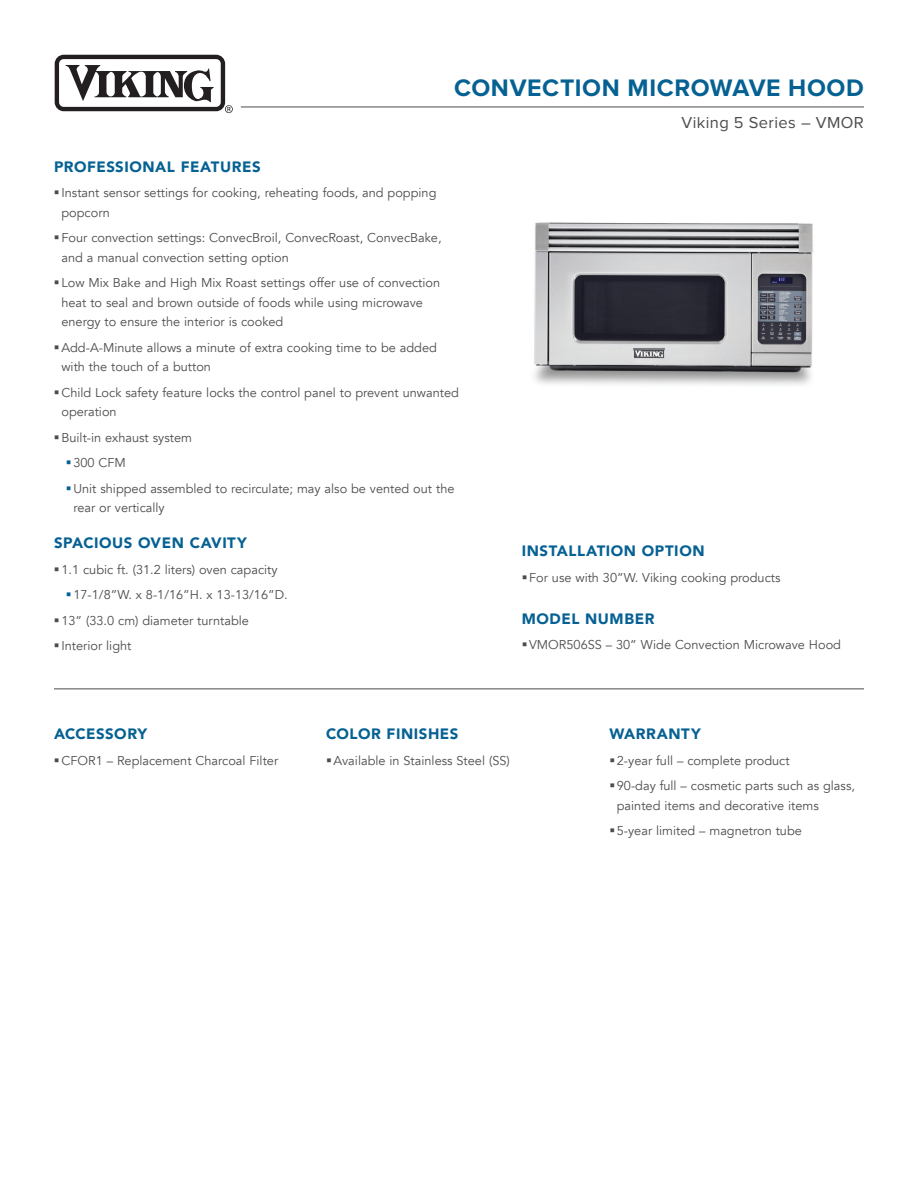
<style>
.page{position:relative;width:918px;height:1188px;background:#fff}
.page>*{position:absolute;margin:0;border:0;box-sizing:border-box;transform-origin:0 0}
.t1{font:700 24.75px "Proxima Nova";letter-spacing:.025em;color:#066193}
.t2{font:16.5px "Proxima Nova";letter-spacing:.025em;color:#4b4c4d}
.t3{font:900 15px "Avenir";letter-spacing:.035em;color:#066193}
.t4{font:12.75px/19.5px "Avenir";color:#4b4c4d}
.s1{color:#066193}
</style>
<div class="page">
<hr style="left:54px;top:688px;width:810px;height:1px;background:#4b4c4d">
<img style="left:534px;top:222px;width:279px;height:163px">
<hr style="left:241px;top:107px;width:623px;height:1px;background:#4b4c4d">
<svg style="left:55px;top:55px;width:178px;height:58px"></svg>
<h1 class="t1" style="left:454px;top:70px;width:411px">CONVECTION MICROWAVE HOOD</h1>
<p class="t2" style="left:682px;top:110px;width:184px">Viking 5 Series – VMOR</p>
<p class="t3" style="left:54px;top:154px;width:208px">PROFESSIONAL FEATURES</p>
<p class="t4" style="left:61px;top:183px;width:377px;text-indent:-7px">▪ Instant sensor settings for cooking, reheating foods, and popping popcorn</p>
<p class="t4" style="left:61px;top:228px;width:382px;text-indent:-7px">▪Four convection settings: ConvecBroil, ConvecRoast, ConvecBake, and a manual convection setting option</p>
<p class="t4" style="left:61px;top:273px;width:380px;text-indent:-7px">▪ Low Mix Bake and High Mix Roast settings offer use of convection heat to seal and brown outside of foods while using microwave energy to ensure the interior is cooked</p>
<p class="t4" style="left:61px;top:338px;width:377px;text-indent:-7px">▪Add-A-Minute allows a minute of extra cooking time to be added with the touch of a button</p>
<p class="t4" style="left:61px;top:383px;width:399px;text-indent:-7px">▪Child Lock safety feature locks the control panel to prevent unwanted operation</p>
<p class="t4" style="left:54px;top:428px;width:140px">▪Built-in exhaust system</p>
<p class="t4" style="left:66px;top:453px;width:62px"><span class="s1">▪</span>300 CFM</p>
<p class="t4" style="left:73px;top:479px;width:383px;text-indent:-7px"><span class="s1">▪</span>Unit shipped assembled to recirculate; may also be vented out the rear or vertically</p>
<p class="t3" style="left:54px;top:530px;width:194px">SPACIOUS OVEN CAVITY</p>
<p class="t4" style="left:54px;top:560px;width:225px">▪1.1 cubic ft. (31.2 liters) oven capacity</p>
<p class="t4" style="left:66px;top:585px;width:223px"><span class="s1">▪</span>17-1/8”W. x 8-1/16”H. x 13-13/16”D.</p>
<p class="t4" style="left:54px;top:611px;width:196px">▪13” (33.0 cm) diameter turntable</p>
<p class="t4" style="left:54px;top:636px;width:79px">▪ Interior light</p>
<p class="t3" style="left:522px;top:538px;width:184px">INSTALLATION OPTION</p>
<p class="t4" style="left:522px;top:568px;width:260px">▪For use with 30”W. Viking cooking products</p>
<p class="t3" style="left:522px;top:606px;width:134px">MODEL NUMBER</p>
<p class="t4" style="left:522px;top:635px;width:321px">▪VMOR506SS – 30” Wide Convection Microwave Hood</p>
<p class="t3" style="left:54px;top:721px;width:95px">ACCESSORY</p>
<p class="t4" style="left:54px;top:751px;width:226px">▪CFOR1 – Replacement Charcoal Filter</p>
<p class="t3" style="left:326px;top:721px;width:134px">COLOR FINISHES</p>
<p class="t4" style="left:326px;top:751px;width:185px">▪Available in Stainless Steel (SS)</p>
<p class="t3" style="left:609px;top:721px;width:93px">WARRANTY</p>
<p class="t4" style="left:609px;top:751px;width:182px">▪2-year full – complete product</p>
<p class="t4" style="left:617px;top:776px;width:240px;text-indent:-7px">▪90-day full – cosmetic parts such as glass, painted items and decorative items</p>
<p class="t4" style="left:609px;top:821px;width:194px">▪5-year limited – magnetron tube</p>
</div>
